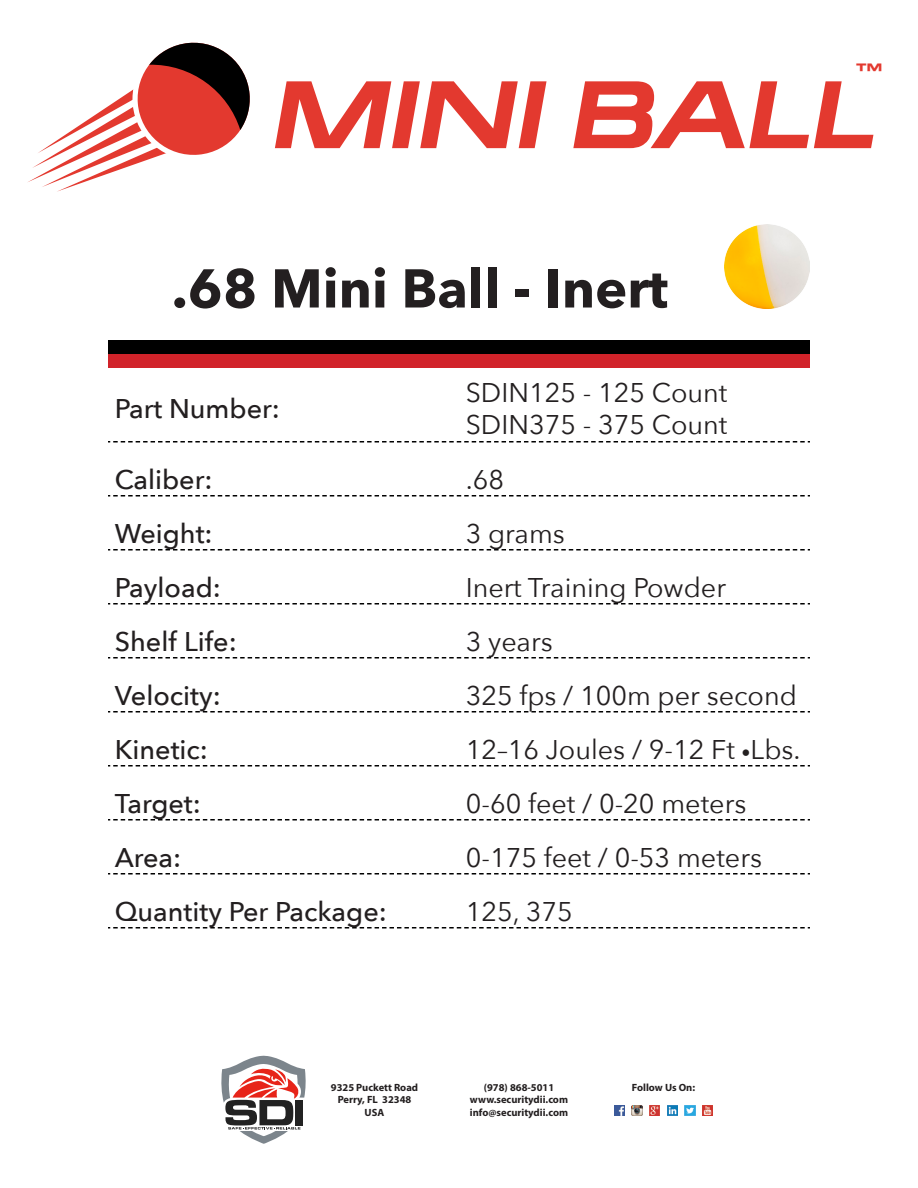
<style>
.page{position:relative;width:918px;height:1188px;background:#fff}
.page>*{position:absolute;margin:0;border:0;box-sizing:border-box;transform-origin:0 0}
.t1{font:700 54px "Avenir Next";color:#231f20}
.t2{font:27px/32.4px "Avenir Next";color:#231f20}
.t3{font:500 27px "Avenir Next";color:#231f20}
.t4{font:700 expanded 20.25px "Micro Square";color:#e3392f}
.t5{font:700 10.5px/12.6px "Myriad Pro";color:#231f20;text-align:center}
.s1{font-size:18px}
</style>
<div class="page">
<svg style="left:221px;top:1056px;width:85px;height:88px"></svg>
<svg style="left:632px;top:1105px;width:10px;height:11px"></svg>
<svg style="left:649px;top:1105px;width:11px;height:11px"></svg>
<svg style="left:667px;top:1105px;width:11px;height:11px"></svg>
<svg style="left:685px;top:1105px;width:10px;height:11px"></svg>
<svg style="left:702px;top:1105px;width:11px;height:11px"></svg>
<svg style="left:614px;top:1105px;width:11px;height:11px"></svg>
<svg style="left:275px;top:81px;width:272px;height:67px"></svg>
<svg style="left:573px;top:81px;width:300px;height:67px"></svg>
<svg style="left:28px;top:42px;width:222px;height:150px"></svg>
<div style="left:108px;top:341px;width:702px;height:13px;background:#000"></div>
<div style="left:108px;top:354px;width:702px;height:14px;background:#d1232a"></div>
<svg style="left:108px;top:495px;width:702px;height:2px"></svg>
<svg style="left:108px;top:549px;width:702px;height:2px"></svg>
<svg style="left:108px;top:603px;width:702px;height:2px"></svg>
<svg style="left:108px;top:657px;width:702px;height:2px"></svg>
<svg style="left:108px;top:711px;width:702px;height:2px"></svg>
<svg style="left:108px;top:765px;width:702px;height:2px"></svg>
<svg style="left:108px;top:819px;width:702px;height:2px"></svg>
<svg style="left:108px;top:873px;width:702px;height:2px"></svg>
<svg style="left:108px;top:927px;width:702px;height:2px"></svg>
<svg style="left:108px;top:441px;width:702px;height:2px"></svg>
<img style="left:725px;top:225px;width:84px;height:84px">
<p class="t4" style="left:856px;top:59px;width:29px">™</p>
<h1 class="t1" style="left:172px;top:254px;width:498px">.68 Mini Ball - Inert</h1>
<p class="t3" style="left:115px;top:391px;width:167px">Part Number:</p>
<p class="t2" style="left:466px;top:377px;width:263px">SDIN125 - 125 Count<br>SDIN375 - 375 Count</p>
<p class="t3" style="left:115px;top:462px;width:99px">Caliber:</p>
<p class="t2" style="left:466px;top:464px;width:40px">.68</p>
<p class="t3" style="left:115px;top:516px;width:99px">Weight:</p>
<p class="t2" style="left:466px;top:518px;width:101px">3 grams</p>
<p class="t3" style="left:115px;top:570px;width:108px">Payload:</p>
<p class="t2" style="left:466px;top:572px;width:262px">Inert Training Powder</p>
<p class="t3" style="left:115px;top:624px;width:124px">Shelf Life:</p>
<p class="t2" style="left:466px;top:626px;width:88px">3 years</p>
<p class="t3" style="left:115px;top:678px;width:108px">Velocity:</p>
<p class="t2" style="left:466px;top:680px;width:333px">325 fps / 100m per second</p>
<p class="t3" style="left:115px;top:732px;width:95px">Kinetic:</p>
<p class="t2" style="left:466px;top:734px;width:336px">12–16 Joules / 9-12 Ft <span class="s1">•</span>Lbs.</p>
<p class="t3" style="left:115px;top:786px;width:88px">Target:</p>
<p class="t2" style="left:466px;top:788px;width:282px">0-60 feet / 0-20 meters</p>
<p class="t3" style="left:115px;top:840px;width:68px">Area:</p>
<p class="t2" style="left:466px;top:842px;width:298px">0-175 feet / 0-53 meters</p>
<p class="t3" style="left:115px;top:894px;width:274px">Quantity Per Package:</p>
<p class="t2" style="left:466px;top:896px;width:108px">125, 375</p>
<p class="t5" style="left:331px;top:1080px;width:89px">9325 Puckett Road<br>Perry, FL 32348<br>USA</p>
<p class="t5" style="left:470px;top:1080px;width:100px">(978) 868-5011 www.securitydii.com info@securitydii.com</p>
<p class="t5" style="left:632px;top:1080px;width:65px">Follow Us On:</p>
</div>
